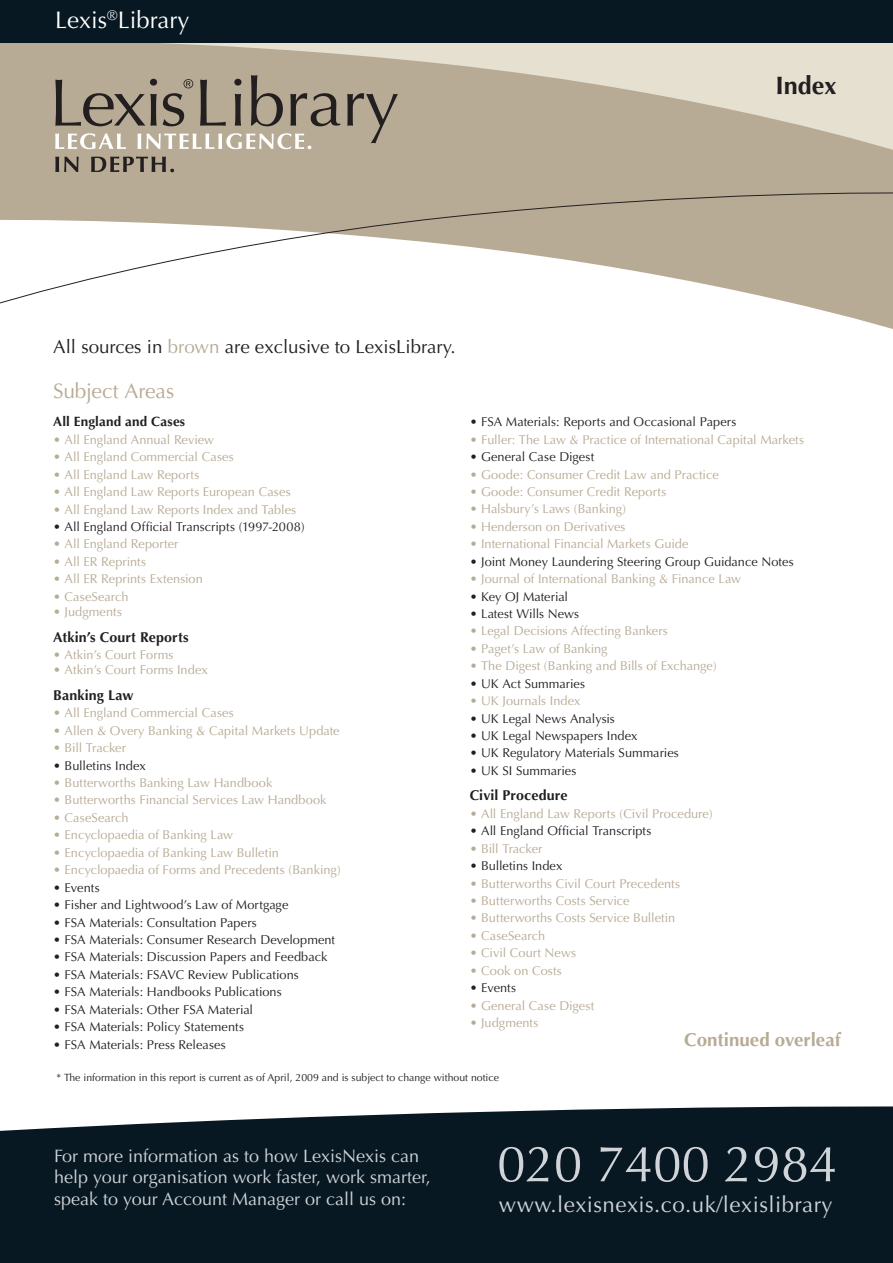
<style>
.page{position:relative;width:893px;height:1263px;background:#fff}
.page>*{position:absolute;margin:0;border:0;box-sizing:border-box;transform-origin:0 0}
.t1{font:51px "Optima";color:#d0d4d8}
.t2{font:700 25.2px "Optima";color:#231f20}
.t3{font:24px "Optima";color:#fff}
.t4{font:22.2px "Optima";letter-spacing:.02em;color:#d0d4d8}
.t5{font:21px "Optima";letter-spacing:-.005em;color:#b8ab95}
.t6{font:18.75px "Optima";color:#231f20}
.t7{font:700 18.75px "Optima";color:#b8ab95}
.t8{font:18px/21.6px "Optima";color:#d0d4d8}
.t9{font:700 14.25px "Optima";letter-spacing:.01em;color:#231f20}
.t10{font:700 13.5px "Optima";letter-spacing:.015em;color:#231f20}
.t11{font:12.75px "Optima";color:#b8ab95}
.t12{font:12.75px "Optima";color:#231f20}
.t13{font:10.5px "Optima";color:#231f20}
.s1{color:#b8ab95}
</style>
<div class="page">
<div style="left:0;top:1106px;width:893px;height:157px;background:#071822"></div>
<svg style="left:0;top:156px;width:893px;height:173px;fill:#b8ab95"></svg>
<svg style="left:0;top:43px;width:893px;height:113px;fill:#b8ab95"></svg>
<svg style="left:0;top:189px;width:893px;height:118px"></svg>
<div style="left:0;top:0;width:893px;height:43px;background:#071822"></div>
<svg style="left:55px;top:79px;width:102px;height:47px"></svg>
<svg style="left:163px;top:79px;width:30px;height:47px"></svg>
<svg style="left:200px;top:80px;width:26px;height:46px"></svg>
<svg style="left:234px;top:79px;width:7px;height:47px"></svg>
<svg style="left:251px;top:75px;width:32px;height:51px"></svg>
<svg style="left:290px;top:93px;width:50px;height:33px"></svg>
<svg style="left:347px;top:93px;width:51px;height:50px"></svg>
<svg style="left:55px;top:133px;width:71px;height:16px"></svg>
<svg style="left:137px;top:133px;width:174px;height:16px"></svg>
<svg style="left:55px;top:157px;width:24px;height:15px"></svg>
<svg style="left:91px;top:157px;width:83px;height:15px"></svg>
<h3 class="t3" style="left:55px;top:6px;width:136px">Lexis<sup>®</sup>Library</h3>
<h2 class="t2" style="left:775px;top:70px;width:63px">Index</h2>
<h3 class="t6" style="left:53px;top:336px;width:404px">All sources in <span class="s1">brown</span> are exclusive to LexisLibrary.</h3>
<h3 class="t5" style="left:53px;top:379px;width:123px">Subject Areas</h3>
<p class="t10" style="left:53px;top:414px;width:133px">All England and Cases</p>
<p class="t11" style="left:53px;top:432px;width:162px">• All England Annual Review</p>
<p class="t11" style="left:53px;top:449px;width:182px">• All England Commercial Cases</p>
<p class="t11" style="left:53px;top:467px;width:148px">• All England Law Reports</p>
<p class="t11" style="left:53px;top:484px;width:239px">• All England Law Reports European Cases</p>
<p class="t11" style="left:53px;top:502px;width:244px">• All England Law Reports Index and Tables</p>
<p class="t12" style="left:53px;top:519px;width:253px">• All England Official Transcripts (1997-2008)</p>
<p class="t11" style="left:53px;top:537px;width:127px">• All England Reporter</p>
<p class="t11" style="left:53px;top:554px;width:94px">• All ER Reprints</p>
<p class="t11" style="left:53px;top:571px;width:151px">• All ER Reprints Extension</p>
<p class="t11" style="left:53px;top:589px;width:77px">• CaseSearch</p>
<p class="t11" style="left:53px;top:604px;width:70px">• Judgments</p>
<p class="t9" style="left:53px;top:628px;width:137px">Atkin’s Court Reports</p>
<p class="t11" style="left:53px;top:647px;width:122px">• Atkin’s Court Forms</p>
<p class="t11" style="left:53px;top:662px;width:156px">• Atkin’s Court Forms Index</p>
<p class="t9" style="left:53px;top:687px;width:82px">Banking Law</p>
<p class="t11" style="left:53px;top:706px;width:182px">• All England Commercial Cases</p>
<p class="t11" style="left:53px;top:723px;width:288px">• Allen &amp; Overy Banking &amp; Capital Markets Update</p>
<p class="t11" style="left:53px;top:740px;width:74px">• Bill Tracker</p>
<p class="t12" style="left:53px;top:758px;width:94px">• Bulletins Index</p>
<p class="t11" style="left:53px;top:775px;width:221px">• Butterworths Banking Law Handbook</p>
<p class="t11" style="left:53px;top:793px;width:275px">• Butterworths Financial Services Law Handbook</p>
<p class="t11" style="left:53px;top:810px;width:77px">• CaseSearch</p>
<p class="t11" style="left:53px;top:828px;width:181px">• Encyclopaedia of Banking Law</p>
<p class="t11" style="left:53px;top:845px;width:227px">• Encyclopaedia of Banking Law Bulletin</p>
<p class="t11" style="left:53px;top:862px;width:289px">• Encyclopaedia of Forms and Precedents (Banking)</p>
<p class="t12" style="left:53px;top:880px;width:48px">• Events</p>
<p class="t12" style="left:53px;top:897px;width:237px">• Fisher and Lightwood’s Law of Mortgage</p>
<p class="t12" style="left:53px;top:915px;width:205px">• FSA Materials: Consultation Papers</p>
<p class="t12" style="left:53px;top:932px;width:283px">• FSA Materials: Consumer Research Development</p>
<p class="t12" style="left:53px;top:950px;width:276px">• FSA Materials: Discussion Papers and Feedback</p>
<p class="t12" style="left:53px;top:967px;width:247px">• FSA Materials: FSAVC Review Publications</p>
<p class="t12" style="left:53px;top:984px;width:230px">• FSA Materials: Handbooks Publications</p>
<p class="t12" style="left:53px;top:1002px;width:201px">• FSA Materials: Other FSA Material</p>
<p class="t12" style="left:53px;top:1019px;width:192px">• FSA Materials: Policy Statements</p>
<p class="t12" style="left:53px;top:1037px;width:174px">• FSA Materials: Press Releases</p>
<p class="t12" style="left:470px;top:414px;width:268px">• FSA Materials: Reports and Occasional Papers</p>
<p class="t11" style="left:470px;top:432px;width:336px">• Fuller: The Law &amp; Practice of International Capital Markets</p>
<p class="t12" style="left:470px;top:449px;width:126px">• General Case Digest</p>
<p class="t11" style="left:470px;top:467px;width:251px">• Goode: Consumer Credit Law and Practice</p>
<p class="t11" style="left:470px;top:484px;width:198px">• Goode: Consumer Credit Reports</p>
<p class="t11" style="left:470px;top:502px;width:158px">• Halsbury’s Laws (Banking)</p>
<p class="t11" style="left:470px;top:519px;width:157px">• Henderson on Derivatives</p>
<p class="t11" style="left:470px;top:536px;width:220px">• International Financial Markets Guide</p>
<p class="t12" style="left:470px;top:554px;width:325px">• Joint Money Laundering Steering Group Guidance Notes</p>
<p class="t11" style="left:470px;top:571px;width:273px">• Journal of International Banking &amp; Finance Law</p>
<p class="t12" style="left:470px;top:589px;width:100px">• Key OJ Material</p>
<p class="t12" style="left:470px;top:606px;width:111px">• Latest Wills News</p>
<p class="t11" style="left:470px;top:624px;width:200px">• Legal Decisions Affecting Bankers</p>
<p class="t11" style="left:470px;top:641px;width:139px">• Paget’s Law of Banking</p>
<p class="t11" style="left:470px;top:658px;width:248px">• The Digest (Banking and Bills of Exchange)</p>
<p class="t12" style="left:470px;top:676px;width:117px">• UK Act Summaries</p>
<p class="t11" style="left:470px;top:693px;width:112px">• UK Journals Index</p>
<p class="t12" style="left:470px;top:711px;width:147px">• UK Legal News Analysis</p>
<p class="t12" style="left:470px;top:728px;width:169px">• UK Legal Newspapers Index</p>
<p class="t12" style="left:470px;top:746px;width:211px">• UK Regulatory Materials Summaries</p>
<p class="t12" style="left:470px;top:763px;width:108px">• UK SI Summaries</p>
<p class="t9" style="left:470px;top:787px;width:99px">Civil Procedure</p>
<p class="t11" style="left:470px;top:806px;width:244px">• All England Law Reports (Civil Procedure)</p>
<p class="t12" style="left:470px;top:823px;width:183px">• All England Official Transcripts</p>
<p class="t11" style="left:470px;top:841px;width:74px">• Bill Tracker</p>
<p class="t12" style="left:470px;top:858px;width:94px">• Bulletins Index</p>
<p class="t11" style="left:470px;top:876px;width:212px">• Butterworths Civil Court Precedents</p>
<p class="t11" style="left:470px;top:893px;width:161px">• Butterworths Costs Service</p>
<p class="t11" style="left:470px;top:911px;width:207px">• Butterworths Costs Service Bulletin</p>
<p class="t11" style="left:470px;top:928px;width:77px">• CaseSearch</p>
<p class="t11" style="left:470px;top:945px;width:108px">• Civil Court News</p>
<p class="t11" style="left:470px;top:963px;width:94px">• Cook on Costs</p>
<p class="t12" style="left:470px;top:980px;width:48px">• Events</p>
<p class="t11" style="left:470px;top:998px;width:126px">• General Case Digest</p>
<p class="t11" style="left:470px;top:1015px;width:70px">• Judgments</p>
<h3 class="t7" style="left:684px;top:1029px;width:158px">Continued overleaf</h3>
<p class="t13" style="left:56px;top:1072px;width:444px">* The information in this report is current as of April, 2009 and is subject to change without notice</p>
<h3 class="t8" style="left:54px;top:1145px;width:378px">For more information as to how LexisNexis can help your organisation work faster, work smarter, speak to your Account Manager or call us on:</h3>
<h1 class="t1" style="left:497px;top:1134px;width:342px">020 7400 2984</h1>
<h3 class="t4" style="left:499px;top:1192px;width:335px">www.lexisnexis.co.uk/lexislibrary</h3>
</div>
